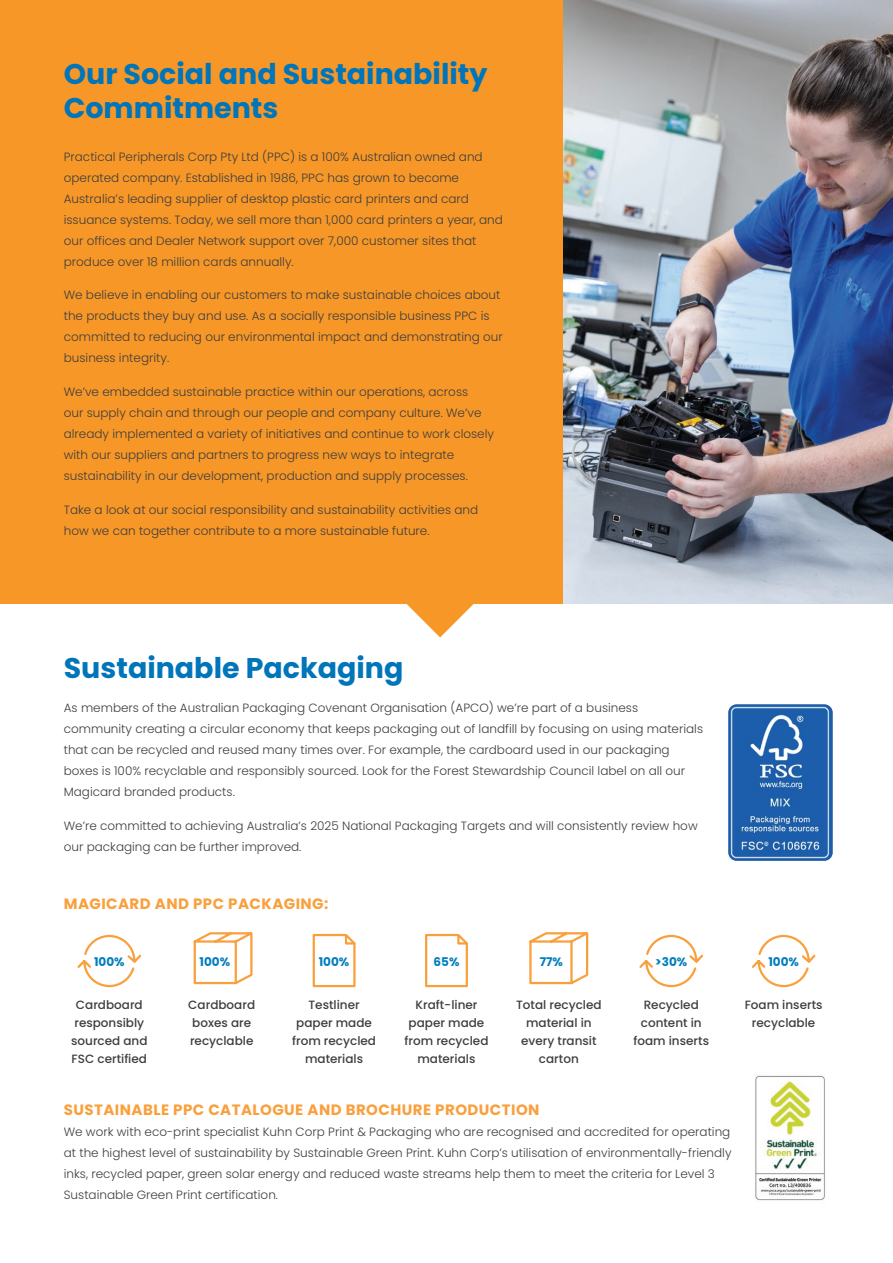
<style>
.page{position:relative;width:893px;height:1263px;background:#fff}
.page>*{position:absolute;margin:0;border:0;box-sizing:border-box;transform-origin:0 0}
.Heading_L2{font:700 28.5px/34.5px "Poppins";color:#0075ba}
.Heading_L4{font:700 15px "Poppins";letter-spacing:.03em;color:#f9a03d}
.Body_Small{font:300 12px/21px "Poppins";color:#3e3e3f}
.Body_Small-2{font:500 12px/18px "Poppins";color:#3e3e3f;text-align:center}
.Body_Small-3{font:700 12px "Poppins";color:#007dbf}
</style>
<div class="page">
<div style="left:0;top:0;width:893px;height:603px;background:#f79727"></div>
<img style="left:728px;top:704px;width:105px;height:157px">
<svg style="left:406px;top:603px;width:68px;height:34px"></svg>
<img style="left:563px;top:0;width:330px;height:603px">
<img style="left:755px;top:1075px;width:70px;height:126px">
<svg style="left:77px;top:934px;width:65px;height:54px"></svg>
<svg style="left:639px;top:934px;width:64px;height:54px"></svg>
<svg style="left:751px;top:934px;width:65px;height:54px"></svg>
<svg style="left:193px;top:932px;width:60px;height:53px"></svg>
<svg style="left:529px;top:932px;width:60px;height:53px"></svg>
<svg style="left:312px;top:933px;width:44px;height:55px"></svg>
<svg style="left:425px;top:933px;width:43px;height:55px"></svg>
<p class="Heading_L2" style="left:64px;top:57px;width:425px">Our Social and Sustainability<br>Commitments</p>
<p class="Body_Small" style="left:64px;top:146px;width:441px">Practical Peripherals Corp Pty Ltd (PPC) is a 100% Australian owned and operated company. Established in 1986, PPC has grown to become Australia’s leading supplier of desktop plastic card printers and card issuance systems. Today, we sell more than 1,000 card printers a year, and our offices and Dealer Network support over 7,000 customer sites that produce over 18 million cards annually.</p>
<p class="Body_Small" style="left:64px;top:285px;width:441px">We believe in enabling our customers to make sustainable choices about the products they buy and use. As a socially responsible business PPC is committed to reducing our environmental impact and demonstrating our business integrity.</p>
<p class="Body_Small" style="left:64px;top:381px;width:432px">We’ve embedded sustainable practice within our operations, across<br>our supply chain and through our people and company culture. We’ve already implemented a variety of initiatives and continue to work closely with our suppliers and partners to progress new ways to integrate sustainability in our development, production and supply processes.</p>
<p class="Body_Small" style="left:64px;top:499px;width:416px">Take a look at our social responsibility and sustainability activities and how we can together contribute to a more sustainable future.</p>
<p class="Heading_L2" style="left:64px;top:651px;width:341px">Sustainable Packaging</p>
<p class="Body_Small" style="left:64px;top:697px;width:641px">As members of the Australian Packaging Covenant Organisation (APCO) we’re part of a business community creating a circular economy that keeps packaging out of landfill by focusing on using materials that can be recycled and reused many times over. For example, the cardboard used in our packaging boxes is 100% recyclable and responsibly sourced. Look for the Forest Stewardship Council label on all our Magicard branded products.</p>
<p class="Body_Small" style="left:64px;top:815px;width:635px">We’re committed to achieving Australia’s 2025 National Packaging Targets and will consistently review how our packaging can be further improved.</p>
<p class="Heading_L4" style="left:64px;top:895px;width:266px">MAGICARD AND PPC PACKAGING:</p>
<p class="Body_Small-3" style="left:94px;top:954px;width:32px">100%</p>
<p class="Body_Small-3" style="left:200px;top:954px;width:32px">100%</p>
<p class="Body_Small-3" style="left:319px;top:954px;width:32px">100%</p>
<p class="Body_Small-3" style="left:434px;top:954px;width:27px">65%</p>
<p class="Body_Small-3" style="left:540px;top:954px;width:25px">77%</p>
<p class="Body_Small-3" style="left:655px;top:954px;width:34px">&gt;30%</p>
<p class="Body_Small-3" style="left:768px;top:954px;width:32px">100%</p>
<p class="Body_Small-2" style="left:71px;top:995px;width:78px">Cardboard responsibly sourced and<br>FSC certified</p>
<p class="Body_Small-2" style="left:188px;top:995px;width:68px;text-align:left">Cardboard boxes are recyclable</p>
<p class="Body_Small-2" style="left:292px;top:995px;width:85px">Testliner paper made from recycled materials</p>
<p class="Body_Small-2" style="left:404px;top:995px;width:85px">Kraft-liner paper made from recycled materials</p>
<p class="Body_Small-2" style="left:516px;top:995px;width:87px">Total recycled material in every transit carton</p>
<p class="Body_Small-2" style="left:633px;top:995px;width:77px">Recycled content in foam inserts</p>
<p class="Body_Small-2" style="left:745px;top:995px;width:79px">Foam inserts recyclable</p>
<p class="Heading_L4" style="left:64px;top:1101px;width:477px">SUSTAINABLE PPC CATALOGUE AND BROCHURE PRODUCTION</p>
<p class="Body_Small" style="left:64px;top:1121px;width:669px">We work with eco-print specialist Kuhn Corp Print &amp; Packaging who are recognised and accredited for operating at the highest level of sustainability by Sustainable Green Print. Kuhn Corp’s utilisation of environmentally-friendly inks, recycled paper, green solar energy and reduced waste streams help them to meet the criteria for Level 3<br>Sustainable Green Print certification.</p>
</div>
